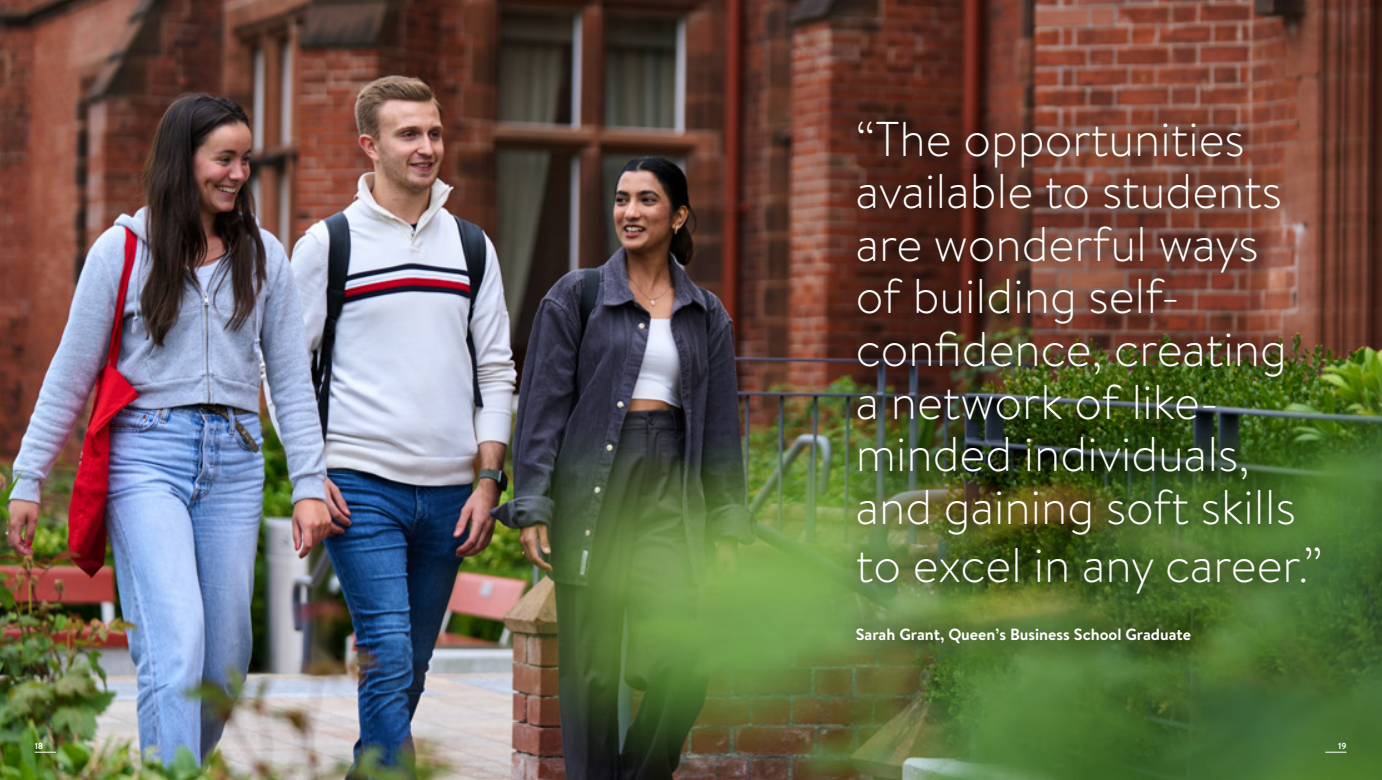
<style>
.page{position:relative;width:1382px;height:780px;background:#fff}
.page>*{position:absolute;margin:0;border:0;box-sizing:border-box;transform-origin:0 0}
.t1{font:300 48.75px/52.5px "Brandon Text";color:#fff}
.t2{font:700 16.25px "Brandon Text";color:#fff}
.t3{font:700 8.75px "Brandon Text";color:#fff}
</style>
<div class="page">
<img style="left:0;top:0;width:1382px;height:780px">
<div style="left:827px;top:91px;width:522px;height:582px;background:#000;opacity:.52"></div>
<svg style="left:35px;top:751px;width:21px;height:1px"></svg>
<svg style="left:1325px;top:751px;width:21px;height:1px"></svg>
<p class="t1" style="left:856px;top:111px;width:442px">“The opportunities available to students are wonderful ways of building self&shy;confidence, creating a network of like&shy;minded individuals, and gaining soft skills</p>
<p class="t1" style="left:856px;top:537px;width:468px">to excel in any career.”</p>
<p class="t2" style="left:856px;top:623px;width:337px">Sarah Grant, Queen’s Business School Graduate</p>
<p class="t3" style="left:35px;top:739px;width:10px">18</p>
<p class="t3" style="left:1338px;top:739px;width:10px">19</p>
</div>
